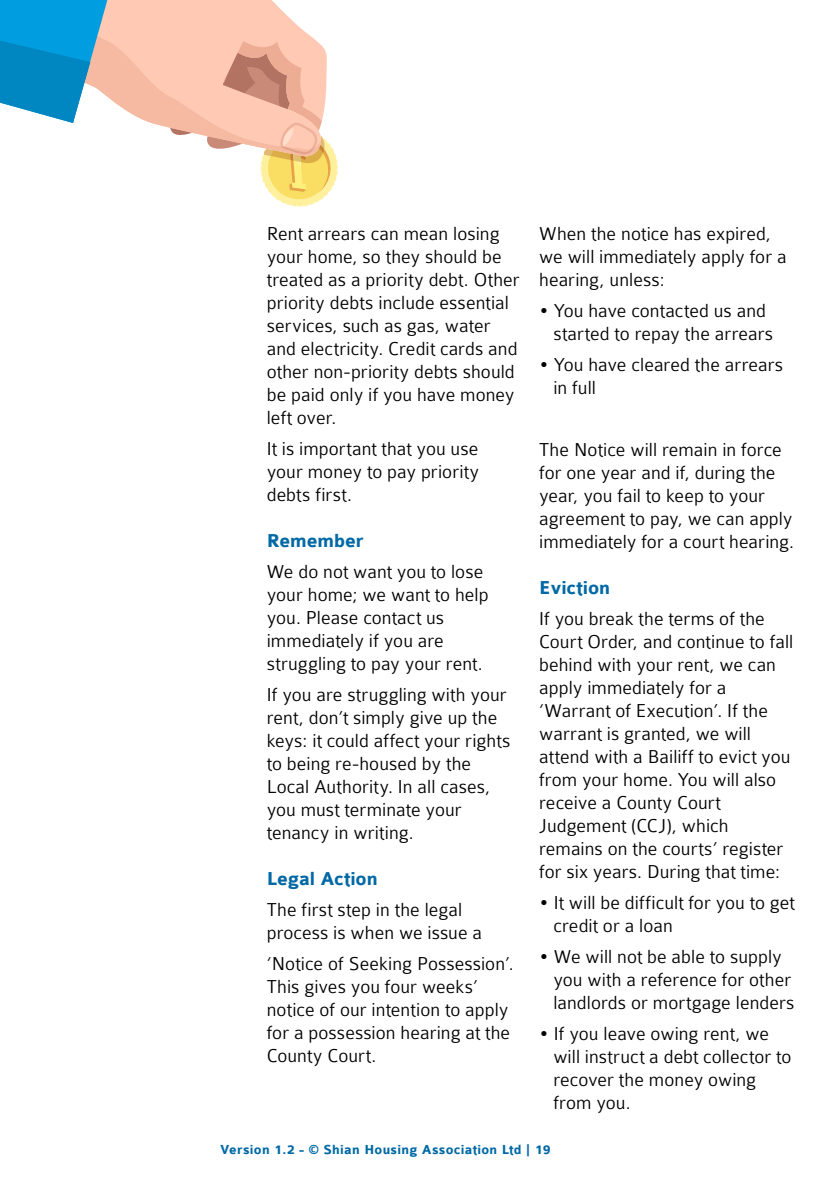
<style>
.page{position:relative;width:840px;height:1191px;background:#fff}
.page>*{position:absolute;margin:0;border:0;box-sizing:border-box;transform-origin:0 0}
.t1{font:300 20px/23px "Colaborate";letter-spacing:.005em;color:#000}
.t2{font:700 20px "Colaborate";letter-spacing:-.005em;color:#0069a5}
.t3{font:700 14px "Colaborate";letter-spacing:.02em;color:#0069a5}
</style>
<div class="page">
<svg style="left:0;top:0;width:337px;height:206px"></svg>
<p class="t1" style="left:266px;top:222px;width:254px">Rent arrears can mean losing your home, so they should be treated as a priority debt. Other priority debts include essential services, such as gas, water and electricity. Credit cards and other non-priority debts should be paid only if you have money left over.</p>
<p class="t1" style="left:266px;top:437px;width:214px;text-align:justify">It is important that you use your money to pay priority debts first.</p>
<p class="t2" style="left:266px;top:530px;width:98px">Remember</p>
<p class="t1" style="left:266px;top:560px;width:223px">We do not want you to lose your home; we want to help you. Please contact us immediately if you are struggling to pay your rent.</p>
<p class="t1" style="left:266px;top:683px;width:245px">If you are struggling with your rent, don’t simply give up the keys: it could affect your rights to being re-housed by the<br>Local Authority. In all cases, you must terminate your tenancy in writing.</p>
<p class="t2" style="left:266px;top:868px;width:112px">Legal Action</p>
<p class="t1" style="left:266px;top:898px;width:217px">The first step in the legal process is when we issue a</p>
<p class="t1" style="left:266px;top:952px;width:248px">‘Notice of Seeking Possession’.<br>This gives you four weeks’ notice of our intention to apply for a possession hearing at the<br>County Court.</p>
<p class="t1" style="left:539px;top:222px;width:249px">When the notice has expired, we will immediately apply for a hearing, unless:</p>
<p class="t1" style="left:553px;top:299px;width:221px;text-indent:-14px">• You have contacted us and started to repay the arrears</p>
<p class="t1" style="left:553px;top:353px;width:231px;text-indent:-14px">• You have cleared the arrears in full</p>
<p class="t1" style="left:539px;top:438px;width:256px">The Notice will remain in force for one year and if, during the year, you fail to keep to your agreement to pay, we can apply immediately for a court hearing.</p>
<p class="t2" style="left:539px;top:577px;width:72px">Eviction</p>
<p class="t1" style="left:539px;top:607px;width:255px">If you break the terms of the<br>Court Order, and continue to fall behind with your rent, we can apply immediately for a ‘Warrant of Execution’. If the warrant is granted, we will attend with a Bailiff to evict you from your home. You will also receive a County Court<br>Judgement (CCJ), which remains on the courts’ register for six years. During that time:</p>
<p class="t1" style="left:553px;top:891px;width:243px;text-indent:-14px">• It will be difficult for you to get credit or a loan</p>
<p class="t1" style="left:553px;top:945px;width:242px;text-indent:-14px">• We will not be able to supply you with a reference for other landlords or mortgage lenders</p>
<p class="t1" style="left:553px;top:1022px;width:239px;text-indent:-14px">• If you leave owing rent, we will instruct a debt collector to recover the money owing from you.</p>
<p class="t3" style="left:220px;top:1141px;width:332px">Version 1.2 - © Shian Housing Association Ltd | 19</p>
</div>
